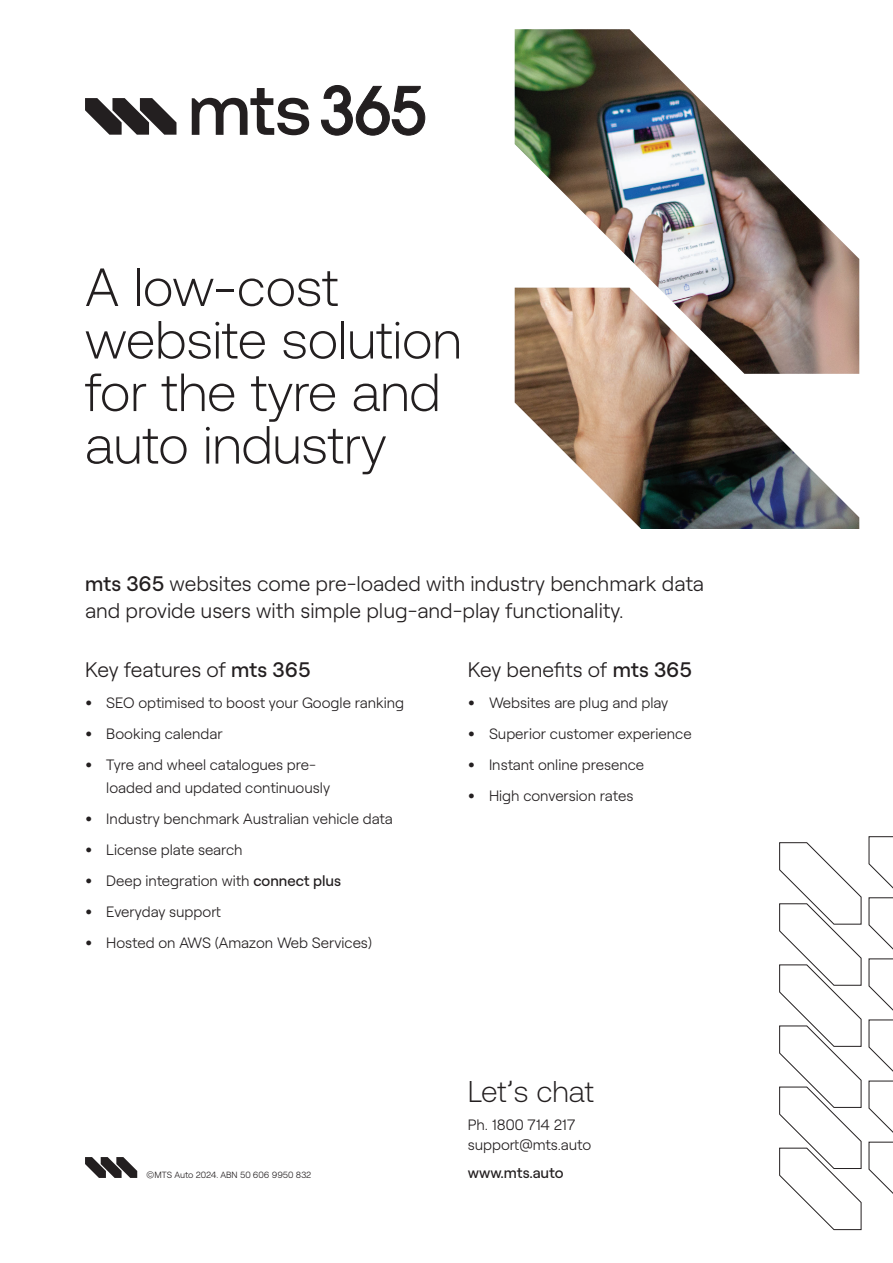
<style>
.page{position:relative;width:893px;height:1263px;background:#fff}
.page>*{position:absolute;margin:0;border:0;box-sizing:border-box;transform-origin:0 0}
.t1{font:300 53.55px/52.5px "Aeonik TRIAL";color:#231f20}
.t2{font:300 30px "Aeonik TRIAL";color:#231f20}
.t3{font:300 21px/27px "Roobert";color:#231f20}
.t4{font:300 15px/22.5px "Roobert";color:#231f20}
.t5{font:500 15px "Roobert";color:#231f20}
.t6{font:300 9px "Roobert";color:#231f20}
.s1{font-weight:500}
.s2{font-size:30px}
.s3{font-family:"Roobert"}
</style>
<div class="page">
<img style="left:515px;top:29px;width:344px;height:500px">
<svg style="left:779px;top:842px;width:83px;height:388px"></svg>
<svg style="left:868px;top:836px;width:25px;height:358px"></svg>
<svg style="left:85px;top:1157px;width:52px;height:21px"></svg>
<svg style="left:85px;top:98px;width:91px;height:37px"></svg>
<svg style="left:192px;top:88px;width:117px;height:47px"></svg>
<svg style="left:321px;top:85px;width:105px;height:51px"></svg>
<h1 class="t1" style="left:85px;top:266px;width:378px">A low-cost website solution for the tyre and auto industry</h1>
<h3 class="t3" style="left:85px;top:568px;width:620px"><span class="s1">mts 365</span> websites come pre-loaded with industry benchmark data and provide users with simple plug-and-play functionality.</h3>
<h3 class="t3" style="left:85px;top:655px;width:227px">Key features of <span class="s1">mts 365</span></h3>
<p class="t4" style="left:85px;top:691px;width:321px"><span class="s2">•</span> SEO optimised to boost your Google ranking</p>
<p class="t4" style="left:85px;top:722px;width:139px"><span class="s2">•</span> Booking calendar</p>
<p class="t4" style="left:106px;top:753px;width:225px;text-indent:-21px"><span class="s2">•</span> Tyre and wheel catalogues pre&shy;loaded and updated continuously</p>
<p class="t4" style="left:85px;top:806px;width:309px"><span class="s2">•</span> Industry benchmark Australian vehicle data</p>
<p class="t4" style="left:85px;top:837px;width:159px"><span class="s2">•</span> License plate search</p>
<p class="t4" style="left:85px;top:868px;width:258px"><span class="s2">•</span> Deep integration with <span class="s1">connect plus</span></p>
<p class="t4" style="left:85px;top:899px;width:137px"><span class="s2">•</span> Everyday support</p>
<p class="t4" style="left:85px;top:930px;width:288px"><span class="s2">•</span> Hosted on AWS (Amazon Web Services)</p>
<p class="t6" style="left:146px;top:1168px;width:167px">©MTS Auto 2024. ABN 50 606 9950 832</p>
<h3 class="t3" style="left:468px;top:655px;width:226px">Key benefits of <span class="s1">mts 365</span></h3>
<p class="t4" style="left:468px;top:691px;width:202px"><span class="s2">•</span> Websites are plug and play</p>
<p class="t4" style="left:468px;top:722px;width:225px"><span class="s2">•</span> Superior customer experience</p>
<p class="t4" style="left:468px;top:753px;width:178px"><span class="s2">•</span> Instant online presence</p>
<p class="t4" style="left:468px;top:784px;width:167px"><span class="s2">•</span> High conversion rates</p>
<h2 class="t2" style="left:468px;top:1081px;width:128px">Let<span class="s3">’</span>s chat</h2>
<p class="t4" style="left:468px;top:1114px;width:125px;line-height:19.5px">Ph. 1800 714 217 support@mts.auto</p>
<p class="t5" style="left:468px;top:1161px;width:97px">www.mts.auto</p>
</div>
